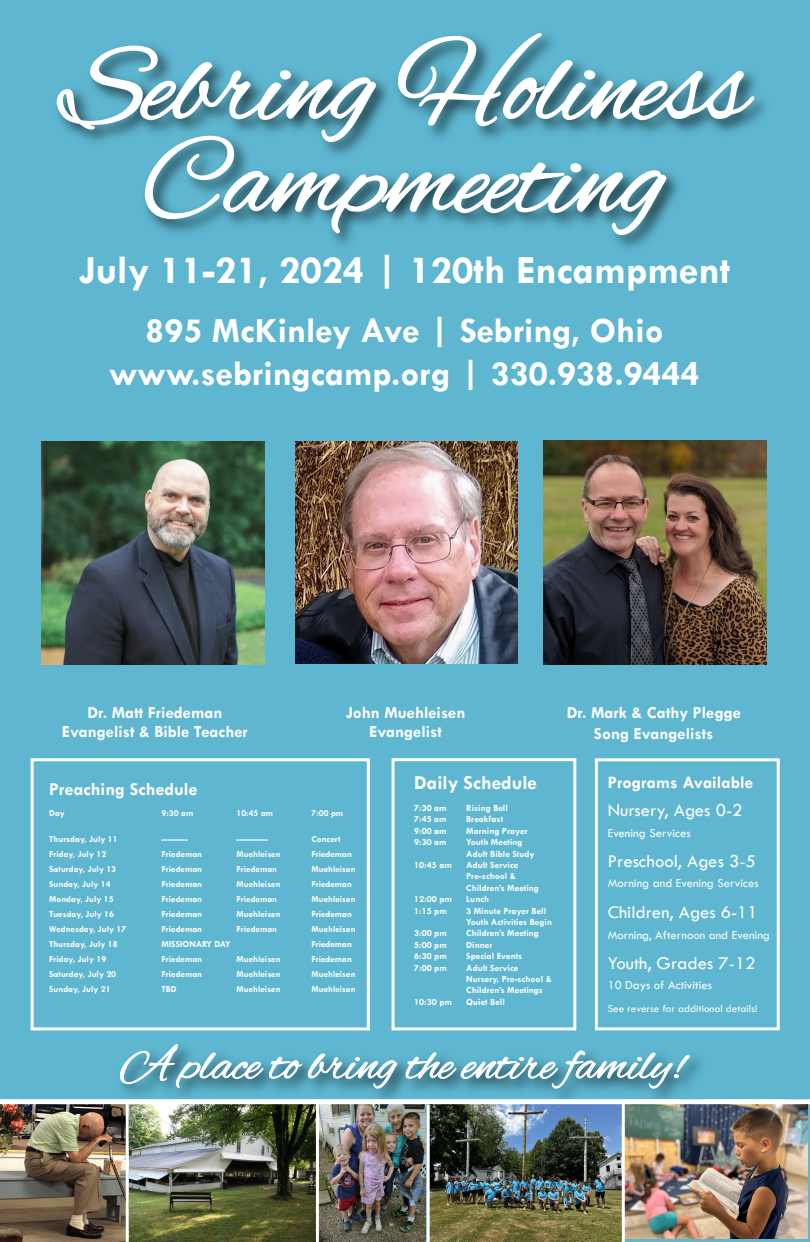
<style>
.page{position:relative;width:810px;height:1242px;background:#5eb6d0}
.page>*{position:absolute;margin:0;border:0;box-sizing:border-box;transform-origin:0 0}
.t1{font:113.9px/93px "Alex Brush";color:#fff;text-align:center}
.t2{font:50px "Alex Brush";color:#fff}
.t3{font:700 40.2px "Tw Cen";color:#fff}
.t4{font:700 35.9px/43px "Tw Cen";color:#fff;text-align:center}
.t5{font:700 19.9px "Tw Cen";color:#fff}
.t6{font:18.7px "Tw Cen";color:#fff}
.t7{font:700 18.4px "Tw Cen";color:#fff}
.t8{font:700 17.6px "Tw Cen";color:#fff}
.t9{font:700 17px/19.2px "Tw Cen";color:#fff;text-align:center}
.t10{font:12.7px "Tw Cen";color:#fff}
.t11{font:11px "Tw Cen";color:#fff}
.t12{font:700 9.5px/11.4px "Tw Cen";color:#fff}
.t13{font:700 9.3px "Tw Cen";color:#fff}
</style>
<div class="page">
<img style="left:0;top:1104px;width:126px;height:138px">
<img style="left:129px;top:1182px;width:187px;height:60px">
<svg style="left:56px;top:33px;width:700px;height:203px"></svg>
<div style="left:31px;top:758px;width:339px;height:272px;border:3px solid #fff"></div>
<div style="left:392px;top:758px;width:184px;height:272px;border:3px solid #fff"></div>
<img style="left:111px;top:1028px;width:602px;height:154px">
<svg style="left:119px;top:1043px;width:279px;height:46px"></svg>
<svg style="left:405px;top:1050px;width:286px;height:39px"></svg>
<div style="left:595px;top:758px;width:185px;height:272px;border:3px solid #fff"></div>
<img style="left:42px;top:442px;width:223px;height:223px">
<img style="left:543px;top:441px;width:223px;height:223px">
<img style="left:296px;top:441px;width:222px;height:222px">
<img style="left:319px;top:1104px;width:107px;height:138px">
<img style="left:428px;top:1104px;width:194px;height:138px">
<img style="left:625px;top:1104px;width:183px;height:134px">
<hr style="left:427px;top:1105px;width:3px;height:137px;background:#fff">
<div style="left:0;top:1099px;width:810px;height:5px;background:#fff"></div>
<hr style="left:126px;top:1103px;width:3px;height:139px;background:#fff">
<hr style="left:622px;top:1102px;width:3px;height:140px;background:#fff">
<hr style="left:316px;top:1100px;width:3px;height:142px;background:#fff">
<h1 class="t1" style="left:60px;top:48px;width:689px">Sebring Holiness<br>Campmeeting</h1>
<h3 class="t3" style="left:79px;top:246px;width:653px">July 11-21, 2024 | 120th Encampment</h3>
<h3 class="t4" style="left:109px;top:308px;width:592px">895 McKinley Ave | Sebring, Ohio www.sebringcamp.org | 330.938.9444</h3>
<h3 class="t9" style="left:62px;top:702px;width:187px">Dr. Matt Friedeman<br>Evangelist &amp; Bible Teacher</h3>
<h3 class="t9" style="left:567px;top:701px;width:176px;line-height:21.2px">Dr. Mark &amp; Cathy Plegge<br>Song Evangelists</h3>
<h3 class="t5" style="left:414px;top:770px;width:124px">Daily Schedule</h3>
<p class="t12" style="left:414px;top:802px;width:34px">7:30 am</p>
<p class="t12" style="left:466px;top:802px;width:43px">Rising Bell</p>
<p class="t12" style="left:414px;top:814px;width:34px">7:45 am</p>
<p class="t12" style="left:466px;top:814px;width:38px">Breakfast</p>
<p class="t12" style="left:414px;top:825px;width:34px">9:00 am</p>
<p class="t12" style="left:466px;top:825px;width:63px">Morning Prayer</p>
<p class="t12" style="left:414px;top:836px;width:34px">9:30 am</p>
<p class="t12" style="left:466px;top:836px;width:70px">Youth Meeting<br>Adult Bible Study</p>
<p class="t12" style="left:414px;top:859px;width:39px">10:45 am</p>
<p class="t12" style="left:466px;top:859px;width:74px">Adult Service<br>Pre-school &amp;<br>Children’s Meeting</p>
<p class="t12" style="left:414px;top:893px;width:39px">12:00 pm</p>
<p class="t12" style="left:466px;top:893px;width:25px">Lunch</p>
<p class="t12" style="left:414px;top:905px;width:34px">1:15 pm</p>
<p class="t12" style="left:466px;top:905px;width:87px">3 Minute Prayer Bell<br>Youth Activities Begin</p>
<p class="t12" style="left:414px;top:928px;width:34px">3:00 pm</p>
<p class="t12" style="left:466px;top:928px;width:74px">Children’s Meeting</p>
<p class="t12" style="left:414px;top:939px;width:34px">5:00 pm</p>
<p class="t12" style="left:466px;top:939px;width:28px">Dinner</p>
<p class="t12" style="left:414px;top:950px;width:34px">6:30 pm</p>
<p class="t12" style="left:466px;top:950px;width:58px">Special Events</p>
<p class="t12" style="left:414px;top:962px;width:34px">7:00 pm</p>
<p class="t12" style="left:466px;top:962px;width:87px">Adult Service<br>Nursery, Pre-school &amp;<br>Children’s Meetings</p>
<p class="t12" style="left:414px;top:996px;width:39px">10:30 pm</p>
<p class="t12" style="left:466px;top:996px;width:40px">Quiet Bell</p>
<h3 class="t9" style="left:346px;top:702px;width:121px">John Muehleisen<br>Evangelist</h3>
<h3 class="t8" style="left:608px;top:772px;width:147px">Programs Available</h3>
<h3 class="t6" style="left:608px;top:799px;width:136px">Nursery, Ages 0-2</h3>
<h3 class="t10" style="left:608px;top:825px;width:84px">Evening Services</h3>
<h3 class="t6" style="left:608px;top:850px;width:150px">Preschool, Ages 3-5</h3>
<h3 class="t10" style="left:608px;top:876px;width:152px">Morning and Evening Services</h3>
<h3 class="t6" style="left:608px;top:901px;width:152px">Children, Ages 6-11</h3>
<h3 class="t10" style="left:608px;top:927px;width:164px">Morning, Afternoon and Evening</h3>
<h3 class="t6" style="left:608px;top:952px;width:149px">Youth, Grades 7-12</h3>
<h3 class="t10" style="left:608px;top:978px;width:106px">10 Days of Activities</h3>
<p class="t11" style="left:608px;top:1002px;width:151px">See reverse for additional details!</p>
<h2 class="t2" style="left:120px;top:1037px;width:565px">A place to bring the entire family!</h2>
<h3 class="t7" style="left:49px;top:779px;width:150px">Preaching Schedule</h3>
<p class="t13" style="left:49px;top:808px;width:17px">Day</p>
<p class="t13" style="left:162px;top:808px;width:33px">9:30 am</p>
<p class="t13" style="left:237px;top:808px;width:38px">10:45 am</p>
<p class="t13" style="left:311px;top:808px;width:33px">7:00 pm</p>
<p class="t13" style="left:49px;top:834px;width:70px">Thursday, July 11</p>
<p class="t13" style="left:162px;top:834px;width:28px">---------</p>
<p class="t13" style="left:237px;top:834px;width:33px">-----------</p>
<p class="t13" style="left:311px;top:834px;width:31px">Concert</p>
<p class="t13" style="left:49px;top:849px;width:59px">Friday, July 12</p>
<p class="t13" style="left:162px;top:849px;width:42px">Friedeman</p>
<p class="t13" style="left:237px;top:849px;width:46px">Muehleisen</p>
<p class="t13" style="left:311px;top:849px;width:42px">Friedeman</p>
<p class="t13" style="left:49px;top:864px;width:69px">Saturday, July 13</p>
<p class="t13" style="left:162px;top:864px;width:42px">Friedeman</p>
<p class="t13" style="left:237px;top:864px;width:42px">Friedeman</p>
<p class="t13" style="left:311px;top:864px;width:46px">Muehleisen</p>
<p class="t13" style="left:49px;top:879px;width:63px">Sunday, July 14</p>
<p class="t13" style="left:162px;top:879px;width:42px">Friedeman</p>
<p class="t13" style="left:237px;top:879px;width:46px">Muehleisen</p>
<p class="t13" style="left:311px;top:879px;width:42px">Friedeman</p>
<p class="t13" style="left:49px;top:894px;width:66px">Monday, July 15</p>
<p class="t13" style="left:162px;top:894px;width:42px">Friedeman</p>
<p class="t13" style="left:237px;top:894px;width:42px">Friedeman</p>
<p class="t13" style="left:311px;top:894px;width:46px">Muehleisen</p>
<p class="t13" style="left:49px;top:909px;width:66px">Tuesday, July 16</p>
<p class="t13" style="left:162px;top:909px;width:42px">Friedeman</p>
<p class="t13" style="left:237px;top:909px;width:46px">Muehleisen</p>
<p class="t13" style="left:311px;top:909px;width:42px">Friedeman</p>
<p class="t13" style="left:49px;top:924px;width:79px">Wednesday, July 17</p>
<p class="t13" style="left:162px;top:924px;width:42px">Friedeman</p>
<p class="t13" style="left:237px;top:924px;width:42px">Friedeman</p>
<p class="t13" style="left:311px;top:924px;width:46px">Muehleisen</p>
<p class="t13" style="left:49px;top:939px;width:70px">Thursday, July 18</p>
<p class="t13" style="left:162px;top:939px;width:70px">MISSIONARY DAY</p>
<p class="t13" style="left:311px;top:939px;width:42px">Friedeman</p>
<p class="t13" style="left:49px;top:953px;width:59px">Friday, July 19</p>
<p class="t13" style="left:162px;top:953px;width:42px">Friedeman</p>
<p class="t13" style="left:237px;top:953px;width:46px">Muehleisen</p>
<p class="t13" style="left:311px;top:953px;width:42px">Friedeman</p>
<p class="t13" style="left:49px;top:968px;width:69px">Saturday, July 20</p>
<p class="t13" style="left:162px;top:968px;width:42px">Friedeman</p>
<p class="t13" style="left:237px;top:968px;width:46px">Muehleisen</p>
<p class="t13" style="left:311px;top:968px;width:46px">Muehleisen</p>
<p class="t13" style="left:49px;top:983px;width:63px">Sunday, July 21</p>
<p class="t13" style="left:162px;top:983px;width:17px">TBD</p>
<p class="t13" style="left:237px;top:983px;width:46px">Muehleisen</p>
<p class="t13" style="left:311px;top:983px;width:46px">Muehleisen</p>
</div>
